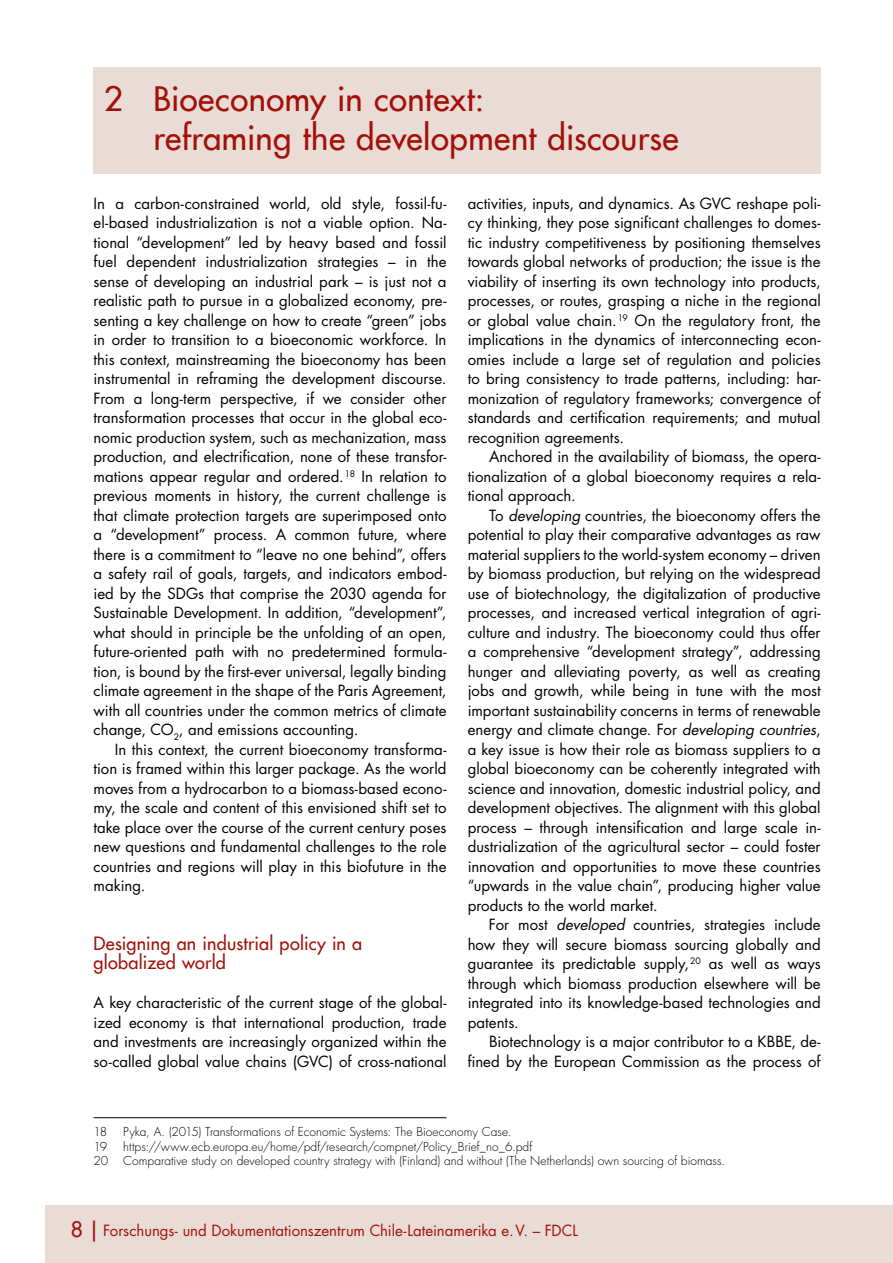
<style>
.page{position:relative;width:893px;height:1263px;background:#fff}
.page>*{position:absolute;margin:0;border:0;box-sizing:border-box;transform-origin:0 0}
.t1{font:500 33px/39px "Futura Com";letter-spacing:.015em;color:#a31008}
.t2{font:500 18px/19.5px "Futura Com";letter-spacing:.015em;color:#a31008}
.t3{font:15px/19.5px "Futura Std";color:#000;text-align:justify}
.t4{font:15px "Futura Std";letter-spacing:-.005em;color:#a31008}
.t5{font:300 12px "Futura Std";letter-spacing:.005em;color:#000}
.s1{font-style:italic}
.s2{font-family:"Futura Com";font-weight:500;font-size:21px}
</style>
<div class="page">
<div style="left:45px;top:1205px;width:848px;height:58px;background:#e9dbd5"></div>
<div style="left:94px;top:67px;width:727px;height:106px;background:#e9dbd5"></div>
<hr style="left:94px;top:1117px;width:352px;height:1px;background:#000">
<h1 class="t1" style="left:154px;top:78px;width:527px;text-indent:-50px">2 Bioeconomy in context:<br>reframing the development discourse</h1>
<p class="t3" style="left:94px;top:194px;width:354px">In a carbon-constrained world, old style, fossil-fu&shy;el-based industrialization is not a viable option. Na&shy;tional “development” led by heavy based and fossil fuel dependent industrialization strategies – in the sense of developing an industrial park – is just not a realistic path to pursue in a globalized economy, pre&shy;senting a key challenge on how to create “green” jobs in order to transition to a bioeconomic workforce. In this context, mainstreaming the bioeconomy has been instrumental in reframing the development discourse.<br>From a long-term perspective, if we consider other transformation processes that occur in the global eco&shy;nomic production system, such as mechanization, mass production, and electrification, none of these transfor&shy;mations appear regular and ordered.<sup>18</sup> In relation to previous moments in history, the current challenge is that climate protection targets are superimposed onto a “development” process. A common future, where there is a commitment to “leave no one behind”, offers a safety rail of goals, targets, and indicators embod&shy;ied by the SDGs that comprise the 2030 agenda for Sustainable Development. In addition, “development”, what should in principle be the unfolding of an open, future-oriented path with no predetermined formula&shy;tion, is bound by the first-ever universal, legally binding climate agreement in the shape of the Paris Agreement, with all countries under the common metrics of climate change, CO<sub>2</sub>, and emissions accounting.</p>
<p class="t3" style="left:94px;top:740px;width:354px;text-indent:21px">In this context, the current bioeconomy transforma&shy;tion is framed within this larger package. As the world moves from a hydrocarbon to a biomass-based econo&shy;my, the scale and content of this envisioned shift set to take place over the course of the current century poses new questions and fundamental challenges to the role countries and regions will play in this biofuture in the making.</p>
<p class="t2" style="left:94px;top:933px;width:270px">Designing an industrial policy in a globalized world</p>
<p class="t3" style="left:94px;top:993px;width:354px">A key characteristic of the current stage of the global&shy;ized economy is that international production, trade and investments are increasingly organized within the so-called global value chains (GVC) of cross-national</p>
<p class="t3" style="left:468px;top:194px;width:354px">activities, inputs, and dynamics. As GVC reshape poli&shy;cy thinking, they pose significant challenges to domes&shy;tic industry competitiveness by positioning themselves towards global networks of production; the issue is the viability of inserting its own technology into products, processes, or routes, grasping a niche in the regional or global value chain.<sup>19</sup> On the regulatory front, the implications in the dynamics of interconnecting econ&shy;omies include a large set of regulation and policies to bring consistency to trade patterns, including: har&shy;monization of regulatory frameworks; convergence of standards and certification requirements; and mutual recognition agreements.</p>
<p class="t3" style="left:468px;top:447px;width:354px;text-indent:21px">Anchored in the availability of biomass, the opera&shy;tionalization of a global bioeconomy requires a rela&shy;tional approach.</p>
<p class="t3" style="left:468px;top:506px;width:354px;text-indent:21px">To <span class="s1">developing</span> countries, the bioeconomy offers the potential to play their comparative advantages as raw material suppliers to the world-system economy – driven by biomass production, but relying on the widespread use of biotechnology, the digitalization of productive processes, and increased vertical integration of agri&shy;culture and industry. The bioeconomy could thus offer a comprehensive “development strategy”, addressing hunger and alleviating poverty, as well as creating jobs and growth, while being in tune with the most important sustainability concerns in terms of renewable energy and climate change. For <span class="s1">developing countries</span>, a key issue is how their role as biomass suppliers to a global bioeconomy can be coherently integrated with science and innovation, domestic industrial policy, and development objectives. The alignment with this global process – through intensification and large scale in&shy;dustrialization of the agricultural sector – could foster innovation and opportunities to move these countries “upwards in the value chain”, producing higher value products to the world market.</p>
<p class="t3" style="left:468px;top:915px;width:354px;text-indent:21px">For most <span class="s1">developed</span> countries, strategies include how they will secure biomass sourcing globally and guarantee its predictable supply,<sup>20</sup> as well as ways through which biomass production elsewhere will be integrated into its knowledge-based technologies and patents.</p>
<p class="t3" style="left:468px;top:1032px;width:354px;text-align:right">Biotechnology is a major contributor to a KBBE, de&shy;fined by the European Commission as the process of</p>
<p class="t5" style="left:94px;top:1125px;width:15px">18</p>
<p class="t5" style="left:123px;top:1125px;width:390px">Pyka, A. (2015) Transformations of Economic Systems: The Bioeconomy Case.</p>
<p class="t5" style="left:94px;top:1139px;width:15px">19</p>
<p class="t5" style="left:123px;top:1139px;width:410px">https://www.ecb.europa.eu/home/pdf/research/compnet/Policy_Brief_no_6.pdf</p>
<p class="t5" style="left:94px;top:1153px;width:16px">20</p>
<p class="t5" style="left:123px;top:1153px;width:603px">Comparative study on developed country strategy with (Finland) and without (The Netherlands) own sourcing of biomass.</p>
<p class="t4" style="left:71px;top:1221px;width:509px"><span class="s2">8 |</span> Forschungs- und Dokumentationszentrum Chile-Lateinamerika e.V. – FDCL</p>
</div>
